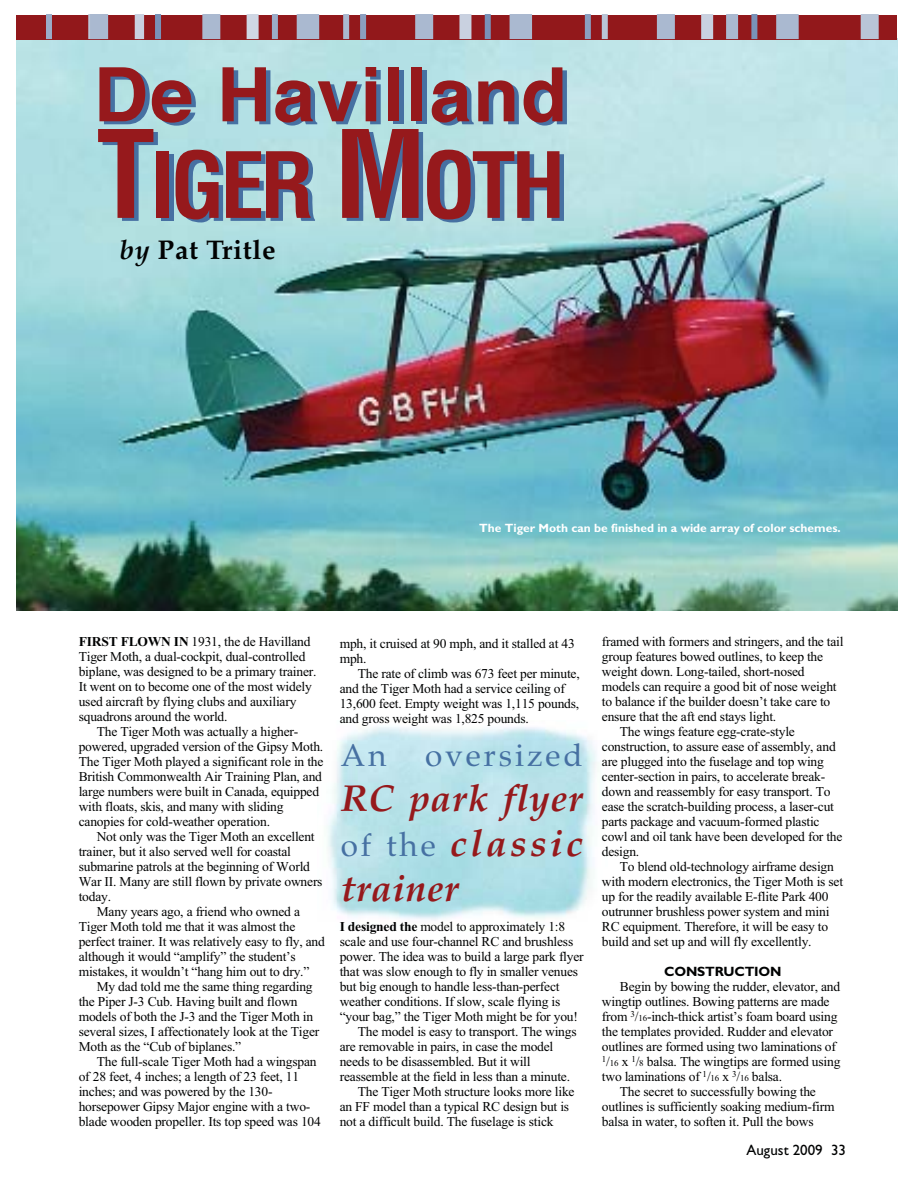
<style>
.page{position:relative;width:918px;height:1188px;background:#fff}
.page>*{position:absolute;margin:0;border:0;box-sizing:border-box;transform-origin:0 0}
.t1{font:700 condensed 88.95px "Helvetica";letter-spacing:-.05em;color:#96191c}
.t2{font:700 75px "Helvetica";letter-spacing:.03em;color:#96191c}
.t3{font:italic 700 37.5px/45px "Palatino";letter-spacing:.02em;color:#96191c;text-align:justify}
.t4{font:31.5px "Palatino";letter-spacing:.09em;color:#4670a2}
.t5{font:700 27px "Palatino";letter-spacing:.025em;color:#010202}
.t6{font:15px "Gill Sans";color:#010202}
.t7{font:13.5px/15px "Times New Roman";letter-spacing:-.015em;color:#010202}
.t8{font:700 13.5px "Gill Sans";letter-spacing:-.015em;color:#010202}
.t9{font:700 12px "Gill Sans";color:#fff}
.s1{font-size:118.5px}
.s2{font-style:italic}
.s3{font-weight:700}
.s4{font-weight:400;font-style:normal;font-size:31.5px;color:#4670a2}
.s5{font-size:9px}
</style>
<div class="page">
<img style="left:327px;top:726px;width:270px;height:194px">
<img style="left:17px;top:39px;width:880px;height:571px">
<div style="left:17px;top:15px;width:880px;height:24px;background:#92181b"></div>
<div style="left:88px;top:15px;width:12px;height:24px;background:#b9c5d7"></div>
<div style="left:135px;top:15px;width:6px;height:24px;background:#c9d1e0"></div>
<div style="left:46px;top:15px;width:6px;height:24px;background:#9badc9"></div>
<div style="left:138px;top:15px;width:6px;height:24px;background:#c9d1e0"></div>
<div style="left:155px;top:15px;width:6px;height:24px;background:#7992b8"></div>
<div style="left:343px;top:15px;width:6px;height:24px;background:#aab9d0"></div>
<div style="left:360px;top:15px;width:6px;height:24px;background:#8b9fc0"></div>
<div style="left:90px;top:15px;width:18px;height:24px;background:#aab9d0"></div>
<div style="left:247px;top:15px;width:12px;height:24px;background:#cfd7e4"></div>
<div style="left:272px;top:15px;width:6px;height:24px;background:#9badc9"></div>
<div style="left:297px;top:15px;width:22px;height:24px;background:#aab9d0"></div>
<div style="left:202px;top:15px;width:18px;height:24px;background:#aab9d0"></div>
<div style="left:459px;top:15px;width:12px;height:24px;background:#c9d1e0"></div>
<div style="left:485px;top:15px;width:6px;height:24px;background:#7992b8"></div>
<div style="left:510px;top:15px;width:22px;height:24px;background:#aab9d0"></div>
<div style="left:726px;top:15px;width:12px;height:24px;background:#aab9d0"></div>
<div style="left:751px;top:15px;width:6px;height:24px;background:#7992b8"></div>
<div style="left:776px;top:15px;width:23px;height:24px;background:#aab9d0"></div>
<div style="left:415px;top:15px;width:18px;height:24px;background:#aab9d0"></div>
<div style="left:861px;top:15px;width:18px;height:24px;background:#b9c5d7"></div>
<div style="left:585px;top:15px;width:6px;height:24px;background:#8b9fc0"></div>
<div style="left:602px;top:15px;width:6px;height:24px;background:#b9c5d7"></div>
<div style="left:701px;top:15px;width:12px;height:24px;background:#c9d1e0"></div>
<div style="left:657px;top:15px;width:18px;height:24px;background:#aab9d0"></div>
<h2 class="t2" style="left:94px;top:67px;width:475px">De Havilland</h2>
<h1 class="t1" style="left:96px;top:151px;width:471px"><span class="s1">T</span>IGER <span class="s1">M</span>OTH</h1>
<h3 class="t5" style="left:120px;top:240px;width:158px"><span class="s2">by</span> Pat Tritle</h3>
<p class="t9" style="left:479px;top:523px;width:363px">The Tiger Moth can be finished in a wide array of color schemes.</p>
<p class="t7" style="left:79px;top:635px;width:239px"><span class="s3">FIRST FLOWN IN</span> 1931, the de Havilland Tiger Moth, a dual-cockpit, dual-controlled biplane, was designed to be a primary trainer.<br>It went on to become one of the most widely used aircraft by flying clubs and auxiliary squadrons around the world.</p>
<p class="t7" style="left:79px;top:725px;width:246px;text-indent:18px">The Tiger Moth was actually a higher&shy;powered, upgraded version of the Gipsy Moth.<br>The Tiger Moth played a significant role in the British Commonwealth Air Training Plan, and large numbers were built in Canada, equipped with floats, skis, and many with sliding canopies for cold-weather operation.</p>
<p class="t7" style="left:97px;top:830px;width:219px">Not only was the Tiger Moth an excellent</p>
<p class="t7" style="left:79px;top:845px;width:214px">trainer, but it also served well for coastal</p>
<p class="t7" style="left:79px;top:860px;width:233px">submarine patrols at the beginning of World</p>
<p class="t7" style="left:79px;top:875px;width:245px">War II. Many are still flown by private owners</p>
<p class="t7" style="left:79px;top:890px;width:34px">today.</p>
<p class="t7" style="left:97px;top:905px;width:205px">Many years ago, a friend who owned a</p>
<p class="t7" style="left:79px;top:920px;width:218px">Tiger Moth told me that it was almost the</p>
<p class="t7" style="left:79px;top:935px;width:248px">perfect trainer. It was relatively easy to fly, and</p>
<p class="t7" style="left:79px;top:950px;width:219px">although it would “amplify” the student’s</p>
<p class="t7" style="left:79px;top:965px;width:232px">mistakes, it wouldn’t “hang him out to dry.”</p>
<p class="t7" style="left:97px;top:980px;width:217px">My dad told me the same thing regarding</p>
<p class="t7" style="left:79px;top:995px;width:220px">the Piper J-3 Cub. Having built and flown</p>
<p class="t7" style="left:79px;top:1010px;width:236px">models of both the J-3 and the Tiger Moth in</p>
<p class="t7" style="left:79px;top:1025px;width:242px">several sizes, I affectionately look at the Tiger</p>
<p class="t7" style="left:79px;top:1040px;width:164px">Moth as the “Cub of biplanes.”</p>
<p class="t7" style="left:97px;top:1055px;width:221px">The full-scale Tiger Moth had a wingspan</p>
<p class="t7" style="left:79px;top:1070px;width:222px">of 28 feet, 4 inches; a length of 23 feet, 11</p>
<p class="t7" style="left:79px;top:1085px;width:195px">inches; and was powered by the 130-</p>
<p class="t7" style="left:79px;top:1100px;width:233px">horsepower Gipsy Major engine with a two-</p>
<p class="t7" style="left:79px;top:1115px;width:244px">blade wooden propeller. Its top speed was 104</p>
<p class="t7" style="left:340px;top:637px;width:237px">mph, it cruised at 90 mph, and it stalled at 43 mph.</p>
<p class="t7" style="left:340px;top:667px;width:242px;text-indent:18px">The rate of climb was 673 feet per minute, and the Tiger Moth had a service ceiling of 13,600 feet. Empty weight was 1,115 pounds, and gross weight was 1,825 pounds.</p>
<h3 class="t4" style="left:341px;top:743px;width:243px">An oversized</h3>
<h3 class="t3" style="left:341px;top:780px;width:243px">RC park flyer <span class="s4">of the</span> classic trainer</h3>
<p class="t7" style="left:340px;top:921px;width:227px"><span class="s3">I designed the</span> model to approximately 1:8</p>
<p class="t7" style="left:340px;top:936px;width:235px">scale and use four-channel RC and brushless</p>
<p class="t7" style="left:340px;top:951px;width:245px">power. The idea was to build a large park flyer</p>
<p class="t7" style="left:340px;top:966px;width:240px">that was slow enough to fly in smaller venues</p>
<p class="t7" style="left:340px;top:981px;width:221px">but big enough to handle less-than-perfect</p>
<p class="t7" style="left:340px;top:996px;width:222px">weather conditions. If slow, scale flying is</p>
<p class="t7" style="left:340px;top:1011px;width:240px">“your bag,” the Tiger Moth might be for you!</p>
<p class="t7" style="left:358px;top:1026px;width:220px">The model is easy to transport. The wings</p>
<p class="t7" style="left:340px;top:1041px;width:215px">are removable in pairs, in case the model</p>
<p class="t7" style="left:340px;top:1056px;width:192px">needs to be disassembled. But it will</p>
<p class="t7" style="left:340px;top:1071px;width:232px">reassemble at the field in less than a minute.</p>
<p class="t7" style="left:358px;top:1086px;width:218px">The Tiger Moth structure looks more like</p>
<p class="t7" style="left:340px;top:1101px;width:231px">an FF model than a typical RC design but is</p>
<p class="t7" style="left:340px;top:1116px;width:215px">not a difficult build. The fuselage is stick</p>
<p class="t7" style="left:602px;top:635px;width:243px">framed with formers and stringers, and the tail</p>
<p class="t7" style="left:602px;top:650px;width:223px">group features bowed outlines, to keep the</p>
<p class="t7" style="left:602px;top:665px;width:204px">weight down. Long-tailed, short-nosed</p>
<p class="t7" style="left:602px;top:680px;width:236px">models can require a good bit of nose weight</p>
<p class="t7" style="left:602px;top:695px;width:230px">to balance if the builder doesn’t take care to</p>
<p class="t7" style="left:602px;top:710px;width:176px">ensure that the aft end stays light.</p>
<p class="t7" style="left:620px;top:725px;width:177px">The wings feature egg-crate-style</p>
<p class="t7" style="left:602px;top:740px;width:235px">construction, to assure ease of assembly, and</p>
<p class="t7" style="left:602px;top:755px;width:224px">are plugged into the fuselage and top wing</p>
<p class="t7" style="left:602px;top:770px;width:225px">center-section in pairs, to accelerate break-</p>
<p class="t7" style="left:602px;top:785px;width:230px">down and reassembly for easy transport. To</p>
<p class="t7" style="left:602px;top:800px;width:234px">ease the scratch-building process, a laser-cut</p>
<p class="t7" style="left:602px;top:815px;width:219px">parts package and vacuum-formed plastic</p>
<p class="t7" style="left:602px;top:830px;width:242px">cowl and oil tank have been developed for the</p>
<p class="t7" style="left:602px;top:845px;width:39px">design.</p>
<p class="t7" style="left:620px;top:860px;width:216px">To blend old-technology airframe design</p>
<p class="t7" style="left:602px;top:875px;width:243px">with modern electronics, the Tiger Moth is set</p>
<p class="t7" style="left:602px;top:890px;width:228px">up for the readily available E-flite Park 400</p>
<p class="t7" style="left:602px;top:905px;width:229px">outrunner brushless power system and mini</p>
<p class="t7" style="left:602px;top:920px;width:228px">RC equipment. Therefore, it will be easy to</p>
<p class="t7" style="left:602px;top:935px;width:211px">build and set up and will fly excellently.</p>
<p class="t8" style="left:664px;top:967px;width:119px">CONSTRUCTION</p>
<p class="t7" style="left:620px;top:980px;width:222px">Begin by bowing the rudder, elevator, and</p>
<p class="t7" style="left:602px;top:995px;width:229px">wingtip outlines. Bowing patterns are made</p>
<p class="t7" style="left:602px;top:1010px;width:237px">from <sup>3</sup>/<span class="s5">16</span>-inch-thick artist’s foam board using</p>
<p class="t7" style="left:602px;top:1025px;width:233px">the templates provided. Rudder and elevator</p>
<p class="t7" style="left:602px;top:1040px;width:236px">outlines are formed using two laminations of</p>
<p class="t7" style="left:602px;top:1055px;width:240px"><sup>1</sup>/<span class="s5">16</span> x <sup>1</sup>/<span class="s5">8</span> balsa. The wingtips are formed using</p>
<p class="t7" style="left:602px;top:1070px;width:182px">two laminations of <sup>1</sup>/<span class="s5">16</span> x <sup>3</sup>/<span class="s5">16</span> balsa.</p>
<p class="t7" style="left:620px;top:1085px;width:198px">The secret to successfully bowing the</p>
<p class="t7" style="left:602px;top:1100px;width:234px">outlines is sufficiently soaking medium-firm</p>
<p class="t7" style="left:602px;top:1115px;width:213px">balsa in water, to soften it. Pull the bows</p>
<p class="t6" style="left:746px;top:1145px;width:101px">August 2009 33</p>
</div>
